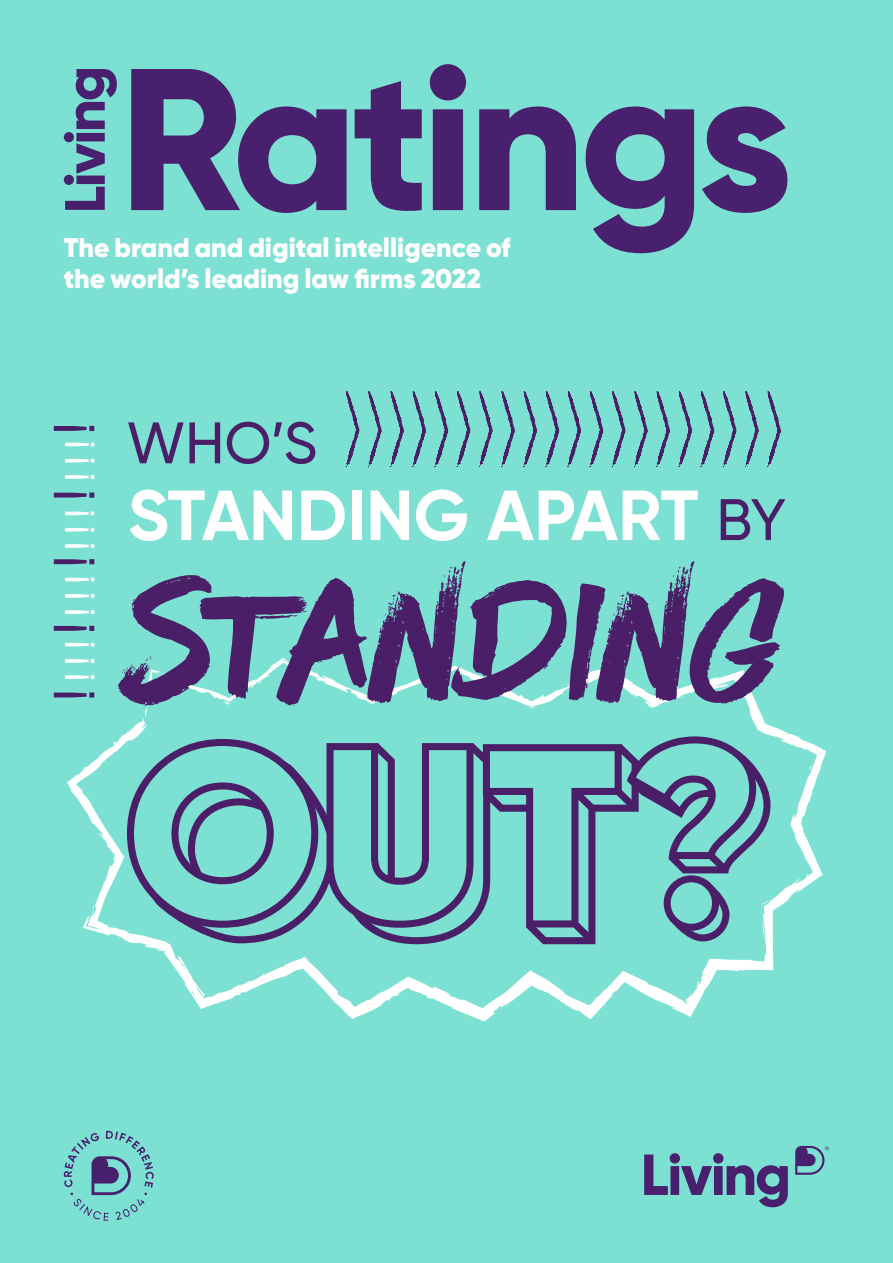
<style>
.page{position:relative;width:893px;height:1263px;background:#7ce0d3}
.page>*{position:absolute;margin:0;border:0;box-sizing:border-box;transform-origin:0 0}
.t1{font:700 70.8px "Gilroy";color:#fff}
.t2{font:500 58.5px "Gilroy";color:#4b1f68}
.t3{font:900 27px/31.5px "Gilroy";color:#fff}
.s1{font-weight:500;font-size:58.5px;color:#4b1f68}
</style>
<div class="page">
<svg style="left:67px;top:659px;width:759px;height:362px"></svg>
<svg style="left:794px;top:737px;width:14px;height:11px"></svg>
<svg style="left:809px;top:765px;width:3px;height:4px"></svg>
<svg style="left:423px;top:982px;width:6px;height:2px"></svg>
<svg style="left:546px;top:391px;width:13px;height:76px"></svg>
<svg style="left:501px;top:391px;width:13px;height:76px"></svg>
<svg style="left:524px;top:391px;width:13px;height:76px"></svg>
<svg style="left:479px;top:391px;width:13px;height:76px"></svg>
<svg style="left:457px;top:391px;width:13px;height:76px"></svg>
<svg style="left:435px;top:391px;width:13px;height:76px"></svg>
<svg style="left:413px;top:391px;width:13px;height:76px"></svg>
<svg style="left:368px;top:391px;width:13px;height:76px"></svg>
<svg style="left:390px;top:391px;width:13px;height:76px"></svg>
<svg style="left:346px;top:391px;width:13px;height:76px"></svg>
<svg style="left:767px;top:391px;width:13px;height:76px"></svg>
<svg style="left:723px;top:391px;width:13px;height:76px"></svg>
<svg style="left:745px;top:391px;width:13px;height:76px"></svg>
<svg style="left:701px;top:391px;width:13px;height:76px"></svg>
<svg style="left:679px;top:391px;width:13px;height:76px"></svg>
<svg style="left:656px;top:391px;width:13px;height:76px"></svg>
<svg style="left:634px;top:391px;width:13px;height:76px"></svg>
<svg style="left:590px;top:391px;width:13px;height:76px"></svg>
<svg style="left:612px;top:391px;width:13px;height:76px"></svg>
<svg style="left:568px;top:391px;width:13px;height:76px"></svg>
<svg style="left:54px;top:426px;width:40px;height:5px"></svg>
<svg style="left:54px;top:692px;width:40px;height:6px"></svg>
<svg style="left:54px;top:626px;width:40px;height:5px"></svg>
<svg style="left:54px;top:559px;width:40px;height:5px"></svg>
<svg style="left:54px;top:492px;width:40px;height:6px"></svg>
<svg style="left:65px;top:442px;width:29px;height:4px"></svg>
<svg style="left:65px;top:459px;width:29px;height:3px"></svg>
<svg style="left:65px;top:475px;width:29px;height:4px"></svg>
<svg style="left:65px;top:511px;width:29px;height:4px"></svg>
<svg style="left:65px;top:528px;width:29px;height:3px"></svg>
<svg style="left:65px;top:544px;width:29px;height:4px"></svg>
<svg style="left:65px;top:578px;width:29px;height:3px"></svg>
<svg style="left:65px;top:594px;width:29px;height:4px"></svg>
<svg style="left:65px;top:610px;width:29px;height:4px"></svg>
<svg style="left:65px;top:643px;width:29px;height:3px"></svg>
<svg style="left:65px;top:659px;width:29px;height:4px"></svg>
<svg style="left:65px;top:675px;width:29px;height:4px"></svg>
<svg style="left:118px;top:561px;width:669px;height:164px"></svg>
<svg style="left:127px;top:736px;width:644px;height:215px"></svg>
<svg style="left:64px;top:1131px;width:90px;height:90px"></svg>
<svg style="left:131px;top:69px;width:216px;height:144px"></svg>
<svg style="left:355px;top:81px;width:67px;height:130px"></svg>
<svg style="left:429px;top:64px;width:37px;height:146px"></svg>
<svg style="left:479px;top:106px;width:97px;height:104px"></svg>
<svg style="left:586px;top:106px;width:108px;height:147px"></svg>
<svg style="left:702px;top:106px;width:86px;height:107px"></svg>
<svg style="left:63px;top:69px;width:54px;height:141px"></svg>
<svg style="left:644px;top:1153px;width:144px;height:54px"></svg>
<svg style="left:795px;top:1146px;width:34px;height:29px"></svg>
<p class="t3" style="left:64px;top:231px;width:448px">The brand and digital intelligence of the world’s leading law firms 2022</p>
<h2 class="t2" style="left:127px;top:407px;width:192px">WHO’S</h2>
<h1 class="t1" style="left:128px;top:471px;width:660px">STANDING APART <span class="s1">BY</span></h1>
</div>
